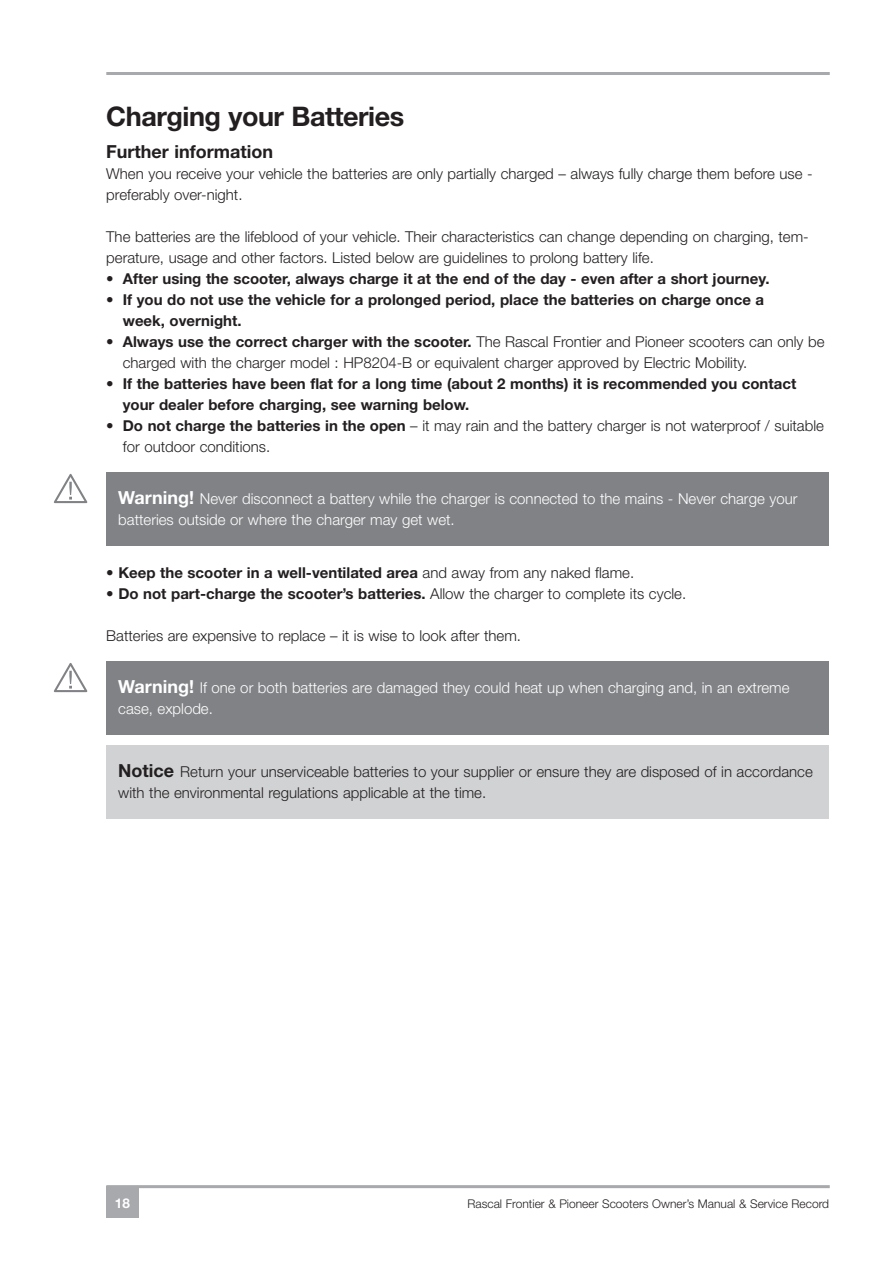
<style>
.page{position:relative;width:893px;height:1263px;background:#fff}
.page>*{position:absolute;margin:0;border:0;box-sizing:border-box;transform-origin:0 0}
.t1{font:700 27px "Helvetica Neue";letter-spacing:-.015em;color:#231f20}
.t2{font:700 18px "Helvetica Neue";color:#231f20}
.t3{font:300 15px/21px "Helvetica Neue";color:#231f20}
.t4{font:700 15px/21px "Helvetica Neue";color:#231f20}
.t5{font:300 15px/21px "Helvetica Neue";color:#fff}
.t6{font:700 13.5px "Helvetica Neue";color:#fff}
.t7{font:300 12px "Helvetica Neue";color:#231f20}
.s1{font-weight:700}
.s2{font-weight:700;font-size:18px}
.s3{font-weight:300}
</style>
<div class="page">
<div style="left:106px;top:1187px;width:33px;height:31px;background:#a8a9ad"></div>
<hr style="left:106px;top:1185px;width:724px;height:3px;background:#a8a9ad">
<hr style="left:106px;top:72px;width:724px;height:3px;background:#a8a9ad">
<div style="left:106px;top:662px;width:723px;height:73px;background:#808285"></div>
<div style="left:106px;top:746px;width:723px;height:73px;background:#d1d2d4"></div>
<svg style="left:54px;top:663px;width:33px;height:29px"></svg>
<div style="left:106px;top:473px;width:723px;height:73px;background:#808285"></div>
<svg style="left:54px;top:474px;width:33px;height:29px"></svg>
<h1 class="t1" style="left:106px;top:107px;width:300px">Charging your Batteries</h1>
<p class="t2" style="left:106px;top:145px;width:168px">Further information</p>
<p class="t3" style="left:106px;top:164px;width:708px">When you receive your vehicle the batteries are only partially charged – always fully charge them before use - preferably over-night.</p>
<p class="t3" style="left:106px;top:227px;width:704px">The batteries are the lifeblood of your vehicle. Their characteristics can change depending on charging, tem&shy;perature, usage and other factors. Listed below are guidelines to prolong battery life.</p>
<p class="t4" style="left:106px;top:269px;width:665px">• After using the scooter, always charge it at the end of the day - even after a short journey.</p>
<p class="t4" style="left:123px;top:290px;width:643px;text-indent:-17px">• If you do not use the vehicle for a prolonged period, place the batteries on charge once a week, overnight.</p>
<p class="t3" style="left:123px;top:332px;width:703px;text-indent:-16px"><span class="s1">• Always use the correct charger with the scooter.</span> The Rascal Frontier and Pioneer scooters can only be charged with the charger model : HP8204-B or equivalent charger approved by Electric Mobility.</p>
<p class="t4" style="left:123px;top:374px;width:675px;text-indent:-17px">• If the batteries have been flat for a long time (about 2 months) it is recommended you contact your dealer before charging, see warning below.</p>
<p class="t3" style="left:123px;top:416px;width:703px;text-indent:-16px"><span class="s1">• Do not charge the batteries in the open</span> – it may rain and the battery charger is not waterproof / suitable for outdoor conditions.</p>
<p class="t5" style="left:118px;top:490px;width:681px"><span class="s2">Warning!</span> Never disconnect a battery while the charger is connected to the mains - Never charge your batteries outside or where the charger may get wet.</p>
<p class="t4" style="left:106px;top:563px;width:529px">• Keep the scooter in a well-ventilated area <span class="s3">and away from any naked flame.</span></p>
<p class="t4" style="left:106px;top:584px;width:581px">• Do not part-charge the scooter’s batteries. <span class="s3">Allow the charger to complete its cycle.</span></p>
<p class="t3" style="left:106px;top:626px;width:416px">Batteries are expensive to replace – it is wise to look after them.</p>
<p class="t5" style="left:118px;top:679px;width:673px"><span class="s2">Warning!</span> If one or both batteries are damaged they could heat up when charging and, in an extreme case, explode.</p>
<p class="t3" style="left:118px;top:763px;width:696px"><span class="s2">Notice</span> Return your unserviceable batteries to your supplier or ensure they are disposed of in accordance with the environmental regulations applicable at the time.</p>
<p class="t6" style="left:115px;top:1198px;width:17px">18</p>
<p class="t7" style="left:467px;top:1199px;width:363px">Rascal Frontier &amp; Pioneer Scooters Owner’s Manual &amp; Service Record</p>
</div>
